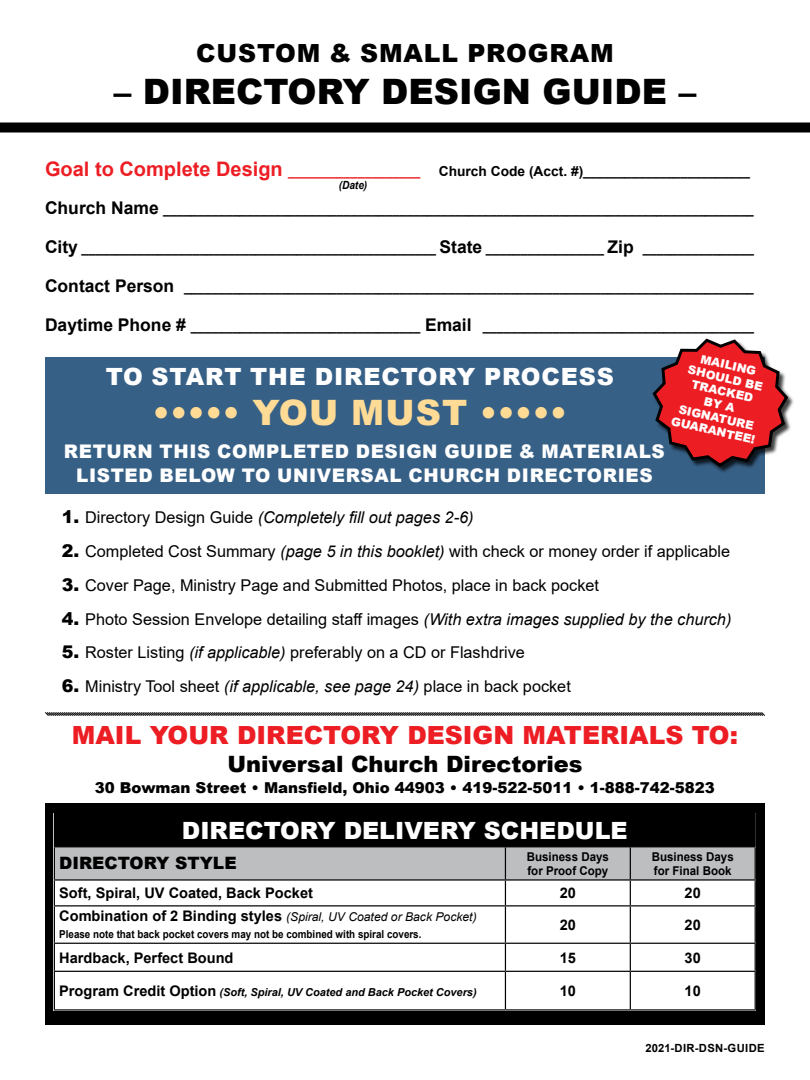
<style>
.page{position:relative;width:810px;height:1080px;background:#fff}
.page>*{position:absolute;margin:0;border:0;box-sizing:border-box;transform-origin:0 0}
.t1{font:900 35px "Arial";color:#000}
.t2{font:900 35px "Arial";letter-spacing:.035em;color:#ffdb96}
.t3{font:900 25px "Arial";color:#ed1d24}
.t4{font:900 25px "Arial";letter-spacing:.035em;color:#000}
.t5{font:900 23.75px "Arial";letter-spacing:.035em;color:#fff}
.t6{font:900 23.75px "Arial";color:#fff}
.t7{font:900 22.5px "Arial";color:#000}
.t8{font:700 20px "Arial";color:#ed1d24}
.t9{font:900 18.75px/23.8px "Arial";letter-spacing:.035em;color:#fff;text-align:center}
.t10{font:900 17px "Arial";color:#000}
.t11{font:16.25px "Arial";color:#000}
.t12{font:italic 16.25px "Arial";color:#000}
.t13{font:900 15px "Arial";color:#000}
.t14{font:700 14.62px "Arial";color:#000}
.t15{font:700 12.5px "Arial";color:#000}
.t16{font:italic 12.12px "Arial";color:#000}
.t17{font:700 12.12px/14.6px "Arial";color:#000;scale:.95 1}
.t18{font:900 11.75px/13.5px "Arial";color:#fff;text-align:center}
.t19{font:700 11.25px "Arial";letter-spacing:.035em;color:#000}
.t20{font:italic 700 11.25px "Arial";color:#000;scale:.9 1}
.t21{font:700 11px "Arial";color:#000;scale:.9 1}
.t22{font:italic 700 11px "Arial";color:#000}
.s1{font-size:12.5px}
.s2{font-size:13.75px}
.s3{font-size:17.5px}
.s4{font-weight:900;font-style:normal;font-size:17.5px}
.s5{font-style:normal}
.s6{font-weight:900;font-size:17.5px}
.s7{font-style:italic}
.s8{font-weight:700;font-style:normal;font-size:14.62px}
.s9{font-style:normal;font-size:14.62px}
</style>
<div class="page">
<div style="left:45px;top:804px;width:720px;height:221px;background:#000"></div>
<div style="left:0;top:122px;width:810px;height:10px;background:#000"></div>
<div style="left:45px;top:358px;width:720px;height:136px;background:#376086"></div>
<div style="left:653px;top:339px;width:142px;height:134px;background:#000;opacity:.75"></div>
<svg style="left:651px;top:338px;width:139px;height:131px"></svg>
<div style="left:54px;top:813px;width:702px;height:198px;background:#fff"></div>
<div style="left:54px;top:813px;width:701px;height:34px;background:#000"></div>
<hr style="left:630px;top:813px;width:126px;height:1px;background:#000">
<hr style="left:755px;top:814px;width:1px;height:32px;background:#000">
<svg style="left:54px;top:847px;width:702px;height:58px"></svg>
<hr style="left:54px;top:905px;width:451px;height:1px;background:#000">
<hr style="left:54px;top:906px;width:1px;height:37px;background:#000">
<hr style="left:505px;top:905px;width:125px;height:1px;background:#000">
<hr style="left:505px;top:906px;width:1px;height:37px;background:#000">
<hr style="left:630px;top:905px;width:126px;height:1px;background:#000">
<hr style="left:630px;top:906px;width:1px;height:37px;background:#000">
<hr style="left:755px;top:906px;width:1px;height:37px;background:#000">
<hr style="left:54px;top:943px;width:451px;height:1px;background:#000">
<svg style="left:54px;top:944px;width:1px;height:27px"></svg>
<hr style="left:505px;top:943px;width:125px;height:1px;background:#000">
<svg style="left:505px;top:944px;width:1px;height:27px"></svg>
<hr style="left:630px;top:943px;width:126px;height:1px;background:#000">
<svg style="left:630px;top:944px;width:1px;height:27px"></svg>
<svg style="left:755px;top:944px;width:1px;height:27px"></svg>
<hr style="left:54px;top:971px;width:451px;height:1px;background:#000">
<hr style="left:54px;top:972px;width:1px;height:37px;background:#000">
<hr style="left:505px;top:971px;width:125px;height:1px;background:#000">
<hr style="left:505px;top:972px;width:1px;height:37px;background:#000">
<hr style="left:630px;top:971px;width:126px;height:1px;background:#000">
<hr style="left:630px;top:972px;width:1px;height:37px;background:#000">
<hr style="left:755px;top:972px;width:1px;height:37px;background:#000">
<hr style="left:54px;top:1009px;width:451px;height:2px;background:#000">
<hr style="left:505px;top:1009px;width:125px;height:2px;background:#000">
<hr style="left:630px;top:1009px;width:126px;height:2px;background:#000">
<hr style="left:54px;top:847px;width:1px;height:32px;background:#000">
<hr style="left:630px;top:846px;width:126px;height:1px;background:#000">
<hr style="left:755px;top:847px;width:1px;height:32px;background:#000">
<hr style="left:54px;top:879px;width:451px;height:2px;background:#000">
<hr style="left:505px;top:879px;width:125px;height:2px;background:#000">
<hr style="left:630px;top:879px;width:126px;height:2px;background:#000">
<svg style="left:45px;top:712px;width:720px;height:4px"></svg>
<p class="t4" style="left:196px;top:35px;width:419px">CUSTOM &amp; SMALL PROGRAM</p>
<p class="t1" style="left:114px;top:66px;width:584px">– DIRECTORY DESIGN GUIDE –</p>
<p class="t8" style="left:45px;top:154px;width:377px">Goal to Complete Design <span class="s1">___________________</span></p>
<p class="t15" style="left:439px;top:162px;width:313px"><span class="s2">Church Code (Acct. #)</span>________________________</p>
<p class="t15" style="left:45px;top:201px;width:710px"><span class="s3">Church Name</span> _____________________________________________________________________________________</p>
<p class="t15" style="left:45px;top:240px;width:711px"><span class="s3">City</span> ___________________________________________________ <span class="s3">State</span> _________________ <span class="s3">Zip</span> ________________</p>
<p class="t15" style="left:45px;top:279px;width:710px"><span class="s3">Contact Person</span> __________________________________________________________________________________</p>
<p class="t15" style="left:45px;top:317px;width:711px"><span class="s3">Daytime Phone #</span> _________________________________ <span class="s3">Email</span> _______________________________________</p>
<p class="t5" style="left:106px;top:360px;width:510px">TO START THE DIRECTORY PROCESS</p>
<p class="t2" style="left:153px;top:387px;width:416px">••••• YOU MUST •••••</p>
<p class="t9" style="left:64px;top:439px;width:602px">RETURN THIS COMPLETED DESIGN GUIDE &amp; MATERIALS<br>LISTED BELOW TO UNIVERSAL CHURCH DIRECTORIES</p>
<p class="t12" style="left:62px;top:507px;width:413px"><span class="s4">1.</span> <span class="s5">Directory Design Guide</span> (Completely fill out pages 2-6)</p>
<p class="t11" style="left:62px;top:540px;width:670px"><span class="s6">2.</span> Completed Cost Summary <span class="s7">(page 5 in this booklet)</span> with check or money order if applicable</p>
<p class="t11" style="left:62px;top:574px;width:539px"><span class="s6">3.</span> Cover Page, Ministry Page and Submitted Photos, place in back pocket</p>
<p class="t11" style="left:62px;top:608px;width:671px"><span class="s6">4.</span> Photo Session Envelope detailing staff images <span class="s7">(With extra images supplied by the church)</span></p>
<p class="t11" style="left:62px;top:641px;width:465px"><span class="s6">5.</span> Roster Listing <span class="s7">(if applicable)</span> preferably on a CD or Flashdrive</p>
<p class="t11" style="left:62px;top:675px;width:510px"><span class="s6">6.</span> Ministry Tool sheet <span class="s7">(if applicable, see page 24)</span> place in back pocket</p>
<p class="t20" style="left:339px;top:177px;width:33px">(Date)</p>
<p class="t18" style="left:702px;top:352px;width:58px;rotate:13deg">MAILING</p>
<p class="t18" style="left:690px;top:362px;width:78px;rotate:13deg">SHOULD BE<br>TRACKED<br>BY A<br>SIGNATURE</p>
<p class="t18" style="left:673px;top:414px;width:87px;rotate:13deg">GUARANTEE!</p>
<p class="t3" style="left:72px;top:717px;width:668px">MAIL YOUR DIRECTORY DESIGN MATERIALS TO:</p>
<p class="t7" style="left:227px;top:748px;width:357px">Universal Church Directories</p>
<p class="t13" style="left:95px;top:777px;width:622px">30 Bowman Street • Mansfield, Ohio 44903 • 419-522-5011 • 1-888-742-5823</p>
<p class="t6" style="left:182px;top:813px;width:447px">DIRECTORY DELIVERY SCHEDULE</p>
<p class="t10" style="left:59px;top:851px;width:179px">DIRECTORY STYLE</p>
<p class="t17" style="left:527px;top:849px;width:88px">Business Days for Proof Copy</p>
<p class="t17" style="left:652px;top:849px;width:88px">Business Days for Final Book</p>
<p class="t14" style="left:59px;top:883px;width:255px">Soft, Spiral, UV Coated, Back Pocket</p>
<p class="t14" style="left:560px;top:883px;width:18px">20</p>
<p class="t14" style="left:685px;top:883px;width:18px">20</p>
<p class="t16" style="left:59px;top:909px;width:419px"><span class="s8">Combination of 2 Binding styles</span> (Spiral, UV Coated or Back Pocket)</p>
<p class="t21" style="left:59px;top:927px;width:404px">Please note that back pocket covers may not be combined with spiral covers.</p>
<p class="t14" style="left:560px;top:914px;width:18px">20</p>
<p class="t14" style="left:685px;top:914px;width:18px">20</p>
<p class="t14" style="left:59px;top:947px;width:176px">Hardback, Perfect Bound</p>
<p class="t14" style="left:560px;top:947px;width:18px">15</p>
<p class="t14" style="left:685px;top:947px;width:18px">30</p>
<p class="t22" style="left:59px;top:985px;width:419px"><span class="s9">Program Credit Option</span> (Soft, Spiral, UV Coated and Back Pocket Covers)</p>
<p class="t14" style="left:560px;top:980px;width:18px">10</p>
<p class="t14" style="left:685px;top:980px;width:18px">10</p>
<p class="t19" style="left:646px;top:1040px;width:121px">2021-DIR-DSN-GUIDE</p>
</div>
